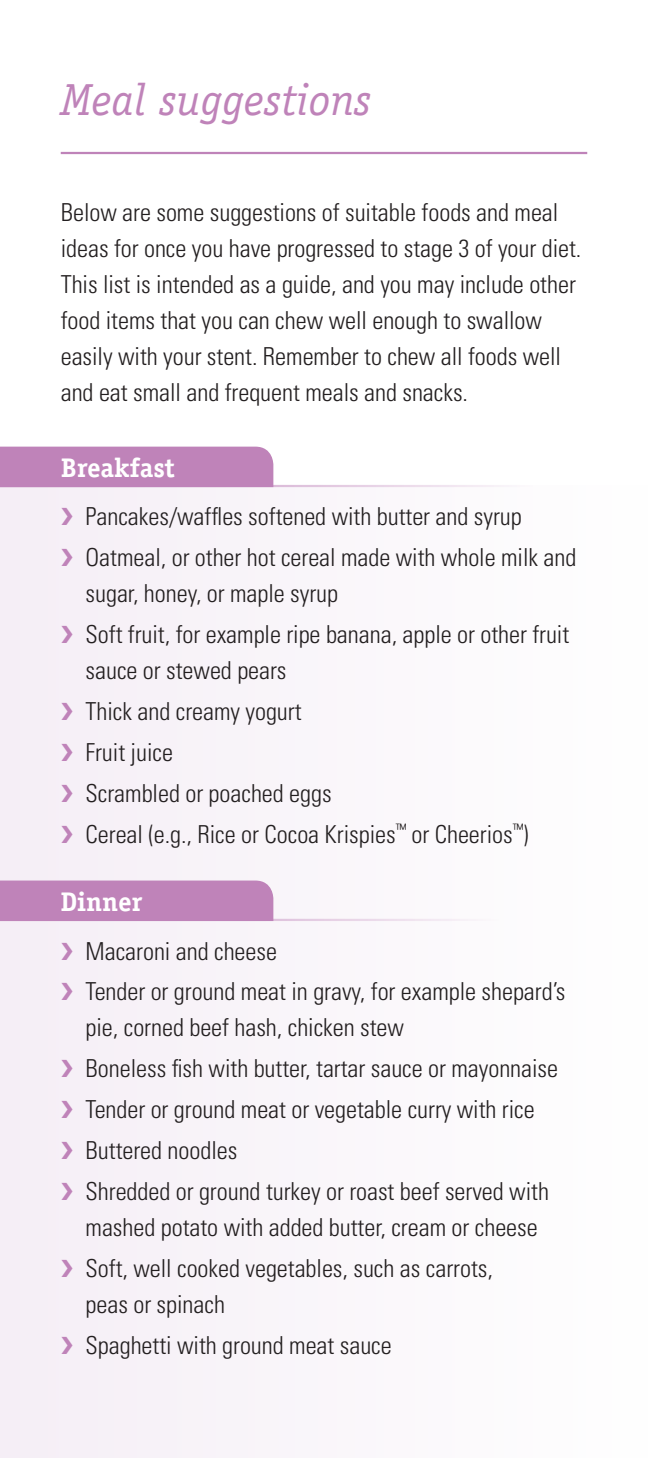
<style>
.page{position:relative;width:648px;height:1458px;background:#fff}
.page>*{position:absolute;margin:0;border:0;box-sizing:border-box;transform-origin:0 0}
.t1{font:italic 45px "Officina Serif";color:#bf83b9}
.t2{font:700 27px "Officina Serif";color:#fff}
.t3{font:300 condensed 24.75px/40.9px "Univers";color:#231f20}
</style>
<div class="page">
<hr style="left:61px;top:152px;width:526px;height:2px;background:#bf83b9">
<div style="left:0;top:485px;width:648px;height:973px;background:#faf6fa"></div>
<div style="left:0;top:447px;width:273px;height:38px;background:#bf83b9"></div>
<hr style="left:0;top:485px;width:648px;height:2px;background:#bf83b9">
<div style="left:0;top:881px;width:273px;height:38px;background:#bf83b9"></div>
<hr style="left:0;top:919px;width:648px;height:2px;background:#bf83b9">
<h1 class="t1" style="left:61px;top:74px;width:312px">Meal suggestions</h1>
<p class="t3" style="left:61px;top:194px;width:522px;line-height:36px">Below are some suggestions of suitable foods and meal ideas for once you have progressed to stage 3 of your diet.<br>This list is intended as a guide, and you may include other food items that you can chew well enough to swallow easily with your stent. Remember to chew all foods well and eat small and frequent meals and snacks.</p>
<p class="t2" style="left:61px;top:451px;width:116px">Breakfast</p>
<p class="t3" style="left:86px;top:496px;width:492px">Pancakes/waffles softened with butter and syrup<br>Oatmeal, or other hot cereal made with whole milk and</p>
<p class="t3" style="left:86px;top:573px;width:485px">sugar, honey, or maple syrup<br>Soft fruit, for example ripe banana, apple or other fruit</p>
<p class="t3" style="left:86px;top:650px;width:445px">sauce or stewed pears<br>Thick and creamy yogurt<br>Fruit juice<br>Scrambled or poached eggs<br>Cereal (e.g., Rice or Cocoa Krispies<sup>™</sup> or Cheerios<sup>™</sup>)</p>
<p class="t2" style="left:61px;top:885px;width:83px">Dinner</p>
<p class="t3" style="left:86px;top:930px;width:481px">Macaroni and cheese<br>Tender or ground meat in gravy, for example shepard’s</p>
<p class="t3" style="left:86px;top:1007px;width:474px">pie, corned beef hash, chicken stew<br>Boneless fish with butter, tartar sauce or mayonnaise Tender or ground meat or vegetable curry with rice Buttered noodles<br>Shredded or ground turkey or roast beef served with</p>
<p class="t3" style="left:86px;top:1207px;width:454px">mashed potato with added butter, cream or cheese<br>Soft, well cooked vegetables, such as carrots,</p>
<p class="t3" style="left:86px;top:1284px;width:308px">peas or spinach<br>Spaghetti with ground meat sauce</p>
</div>
